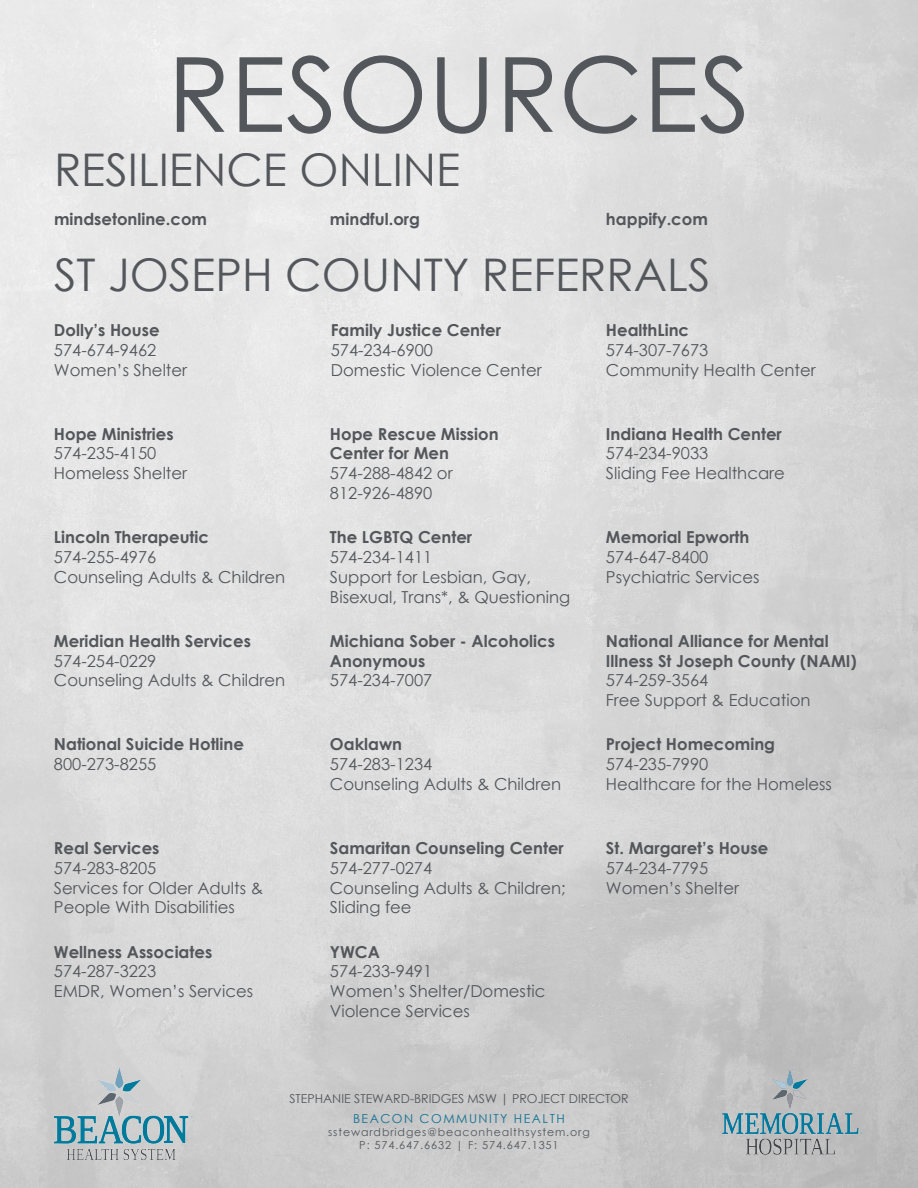
<style>
.page{position:relative;width:918px;height:1188px;background:#fff}
.page>*{position:absolute;margin:0;border:0;box-sizing:border-box;transform-origin:0 0}
.t1{font:103.8px "Century Gothic";color:#53565a}
.t2{font:45px "Century Gothic";color:#53565a}
.t3{font:16.5px/19.8px "Century Gothic";color:#53565a}
.t4{font:700 16.5px/19.8px "Century Gothic";color:#53565a}
.t5{font:12.3px "Century Gothic";color:#53565a}
.t6{font:12.3px "Century Gothic";letter-spacing:.12em;color:#137194}
.t7{font:10.95px/13.2px "Century Gothic";letter-spacing:.08em;color:#53565a;text-align:center}
</style>
<div class="page">
<img style="left:0;top:0;width:918px;height:1188px">
<img style="left:719px;top:1067px;width:145px;height:88px">
<img style="left:55px;top:1067px;width:137px;height:92px">
<h1 class="t1" style="left:167px;top:22px;width:585px">RESOURCES</h1>
<h2 class="t2" style="left:54px;top:138px;width:408px">RESILIENCE ONLINE</h2>
<p class="t4" style="left:54px;top:209px;width:155px">mindsetonline.com</p>
<p class="t4" style="left:330px;top:209px;width:92px">mindful.org</p>
<p class="t4" style="left:606px;top:209px;width:103px">happify.com</p>
<h2 class="t2" style="left:54px;top:243px;width:658px">ST JOSEPH COUNTY REFERRALS</h2>
<p class="t4" style="left:54px;top:319px;width:107px">Dolly’s House</p>
<p class="t3" style="left:54px;top:340px;width:135px">574-674-9462<br>Women’s Shelter</p>
<p class="t4" style="left:54px;top:423px;width:121px">Hope Ministries</p>
<p class="t3" style="left:54px;top:443px;width:135px">574-235-4150<br>Homeless Shelter</p>
<p class="t4" style="left:54px;top:527px;width:157px">Lincoln Therapeutic</p>
<p class="t3" style="left:54px;top:547px;width:233px">574-255-4976<br>Counseling Adults &amp; Children</p>
<p class="t4" style="left:54px;top:630px;width:199px">Meridian Health Services</p>
<p class="t3" style="left:54px;top:651px;width:233px">574-254-0229<br>Counseling Adults &amp; Children</p>
<p class="t4" style="left:54px;top:734px;width:192px">National Suicide Hotline</p>
<p class="t3" style="left:54px;top:754px;width:104px">800-273-8255</p>
<p class="t4" style="left:54px;top:837px;width:107px">Real Services</p>
<p class="t3" style="left:54px;top:858px;width:211px">574-283-8205<br>Services for Older Adults &amp;<br>People With Disabilities</p>
<p class="t4" style="left:54px;top:941px;width:160px">Wellness Associates</p>
<p class="t3" style="left:54px;top:961px;width:201px">574-287-3223<br>EMDR, Women’s Services</p>
<p class="t4" style="left:331px;top:319px;width:172px">Family Justice Center</p>
<p class="t3" style="left:331px;top:340px;width:213px">574-234-6900<br>Domestic Violence Center</p>
<p class="t4" style="left:330px;top:423px;width:170px">Hope Rescue Mission<br>Center for Men</p>
<p class="t3" style="left:330px;top:463px;width:124px">574-288-4842 or<br>812-926-4890</p>
<p class="t4" style="left:330px;top:527px;width:144px">The LGBTQ Center</p>
<p class="t3" style="left:330px;top:547px;width:242px">574-234-1411<br>Support for Lesbian, Gay,<br>Bisexual, Trans*, &amp; Questioning</p>
<p class="t4" style="left:330px;top:630px;width:227px">Michiana Sober - Alcoholics<br>Anonymous</p>
<p class="t3" style="left:330px;top:670px;width:104px">574-234-7007</p>
<p class="t4" style="left:330px;top:734px;width:74px">Oaklawn</p>
<p class="t3" style="left:330px;top:754px;width:233px">574-283-1234<br>Counseling Adults &amp; Children</p>
<p class="t4" style="left:330px;top:837px;width:235px">Samaritan Counseling Center</p>
<p class="t3" style="left:330px;top:858px;width:237px">574-277-0274<br>Counseling Adults &amp; Children;<br>Sliding fee</p>
<p class="t4" style="left:330px;top:941px;width:52px">YWCA</p>
<p class="t3" style="left:330px;top:961px;width:217px">574-233-9491<br>Women’s Shelter/Domestic<br>Violence Services</p>
<p class="t4" style="left:606px;top:319px;width:85px">HealthLinc</p>
<p class="t3" style="left:606px;top:340px;width:211px">574-307-7673<br>Community Health Center</p>
<p class="t4" style="left:606px;top:423px;width:177px">Indiana Health Center</p>
<p class="t3" style="left:606px;top:443px;width:181px">574-234-9033<br>Sliding Fee Healthcare</p>
<p class="t4" style="left:606px;top:527px;width:145px">Memorial Epworth</p>
<p class="t3" style="left:606px;top:547px;width:155px">574-647-8400<br>Psychiatric Services</p>
<p class="t4" style="left:606px;top:630px;width:252px">National Alliance for Mental<br>Illness St Joseph County (NAMI)</p>
<p class="t3" style="left:606px;top:670px;width:206px">574-259-3564<br>Free Support &amp; Education</p>
<p class="t4" style="left:606px;top:734px;width:171px">Project Homecoming</p>
<p class="t3" style="left:606px;top:754px;width:228px">574-235-7990<br>Healthcare for the Homeless</p>
<p class="t4" style="left:606px;top:837px;width:164px">St. Margaret’s House</p>
<p class="t3" style="left:606px;top:858px;width:135px">574-234-7795<br>Women’s Shelter</p>
<p class="t5" style="left:289px;top:1090px;width:341px">STEPHANIE STEWARD-BRIDGES MSW | PROJECT DIRECTOR</p>
<p class="t6" style="left:353px;top:1109px;width:213px">BEACON COMMUNITY HEALTH</p>
<p class="t7" style="left:328px;top:1125px;width:263px">sstewardbridges@beaconhealthsystem.org<br>P: 574.647.6632 | F: 574.647.1351</p>
</div>
